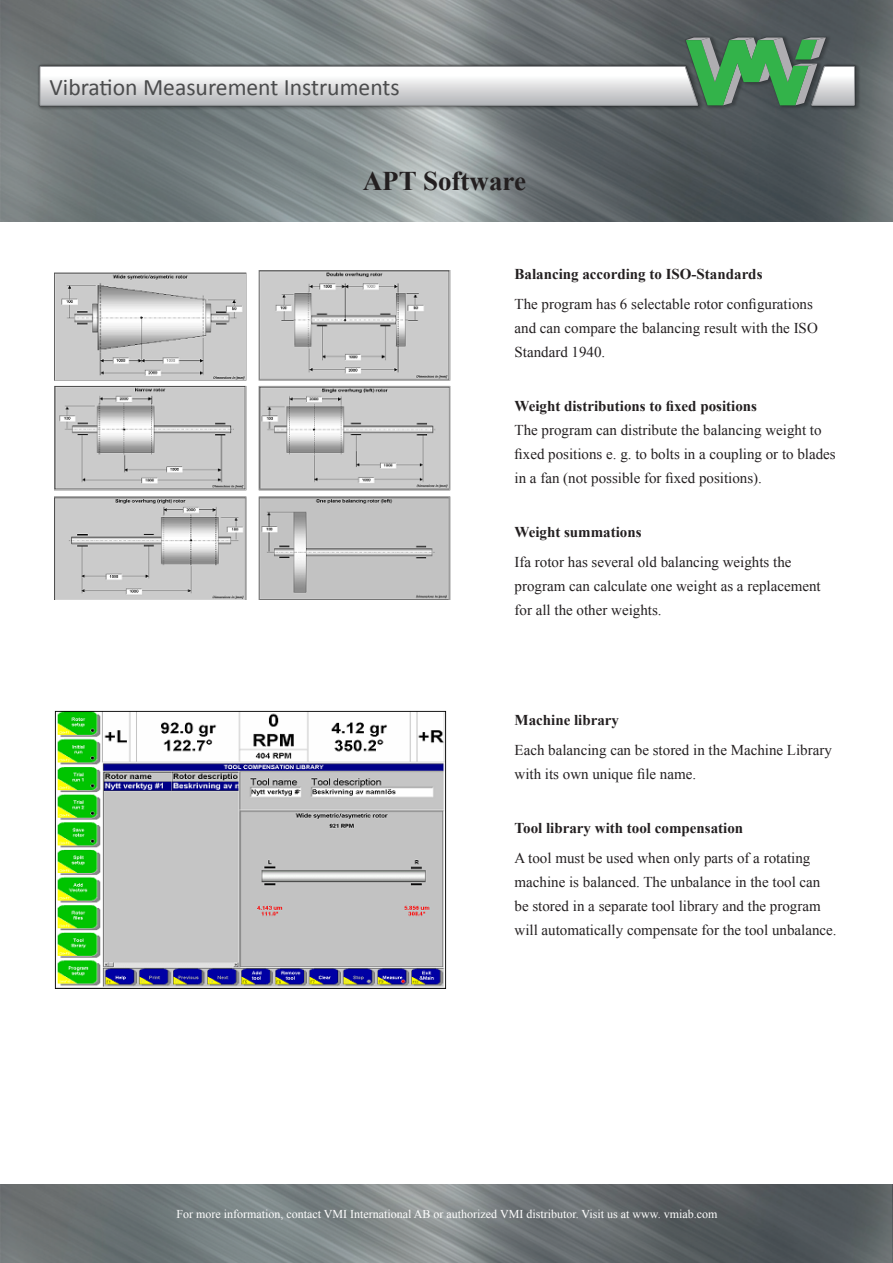
<style>
.page{position:relative;width:893px;height:1263px;background:#fff}
.page>*{position:absolute;margin:0;border:0;box-sizing:border-box;transform-origin:0 0}
.t1{font:700 27px "Times New Roman";color:#231f20}
.t2{font:23.7px "Calibri";color:#4b4c4d}
.t3{font:15px/24px "Times New Roman";color:#231f20}
.t4{font:700 15px "Times New Roman";color:#231f20}
.t5{font:12px "Times New Roman";color:#fff}
</style>
<div class="page">
<img style="left:0;top:1184px;width:893px;height:79px">
<img style="left:0;top:0;width:893px;height:221px">
<img style="left:36px;top:35px;width:825px;height:90px">
<img style="left:37px;top:64px;width:663px;height:44px">
<img style="left:809px;top:64px;width:48px;height:44px">
<img style="left:685px;top:36px;width:142px;height:71px">
<svg style="left:39px;top:38px;width:816px;height:68px"></svg>
<img style="left:54px;top:270px;width:397px;height:329px">
<img style="left:54px;top:710px;width:392px;height:279px">
<p class="t2" style="left:50px;top:72px;width:352px">Vibration Measurement Instruments</p>
<p class="t1" style="left:363px;top:162px;width:165px">APT Software</p>
<p class="t4" style="left:514px;top:263px;width:249px">Balancing according to ISO-Standards</p>
<p class="t3" style="left:514px;top:292px;width:305px">The program has 6 selectable rotor configurations and can compare the balancing result with the ISO<br>Standard 1940.</p>
<p class="t4" style="left:514px;top:395px;width:244px">Weight distributions to fixed positions</p>
<p class="t3" style="left:514px;top:418px;width:323px">The program can distribute the balancing weight to fixed positions e. g. to bolts in a coupling or to blades in a fan (not possible for fixed positions).</p>
<p class="t4" style="left:514px;top:521px;width:129px">Weight summations</p>
<p class="t3" style="left:514px;top:550px;width:279px">Ifa rotor has several old balancing weights the</p>
<p class="t3" style="left:514px;top:574px;width:308px">program can calculate one weight as a replacement for all the other weights.</p>
<p class="t4" style="left:514px;top:709px;width:106px">Machine library</p>
<p class="t3" style="left:514px;top:737px;width:319px">Each balancing can be stored in the Machine Library with its own unique file name.</p>
<p class="t4" style="left:514px;top:817px;width:230px">Tool library with tool compensation</p>
<p class="t3" style="left:514px;top:845px;width:307px">A tool must be used when only parts of a rotating machine is balanced. The unbalance in the tool can</p>
<p class="t3" style="left:514px;top:893px;width:324px">be stored in a separate tool library and the program will automatically compensate for the tool unbalance.</p>
<p class="t5" style="left:177px;top:1205px;width:542px">For more information, contact VMI International AB or authorized VMI distributor. Visit us at www. vmiab.com</p>
</div>
